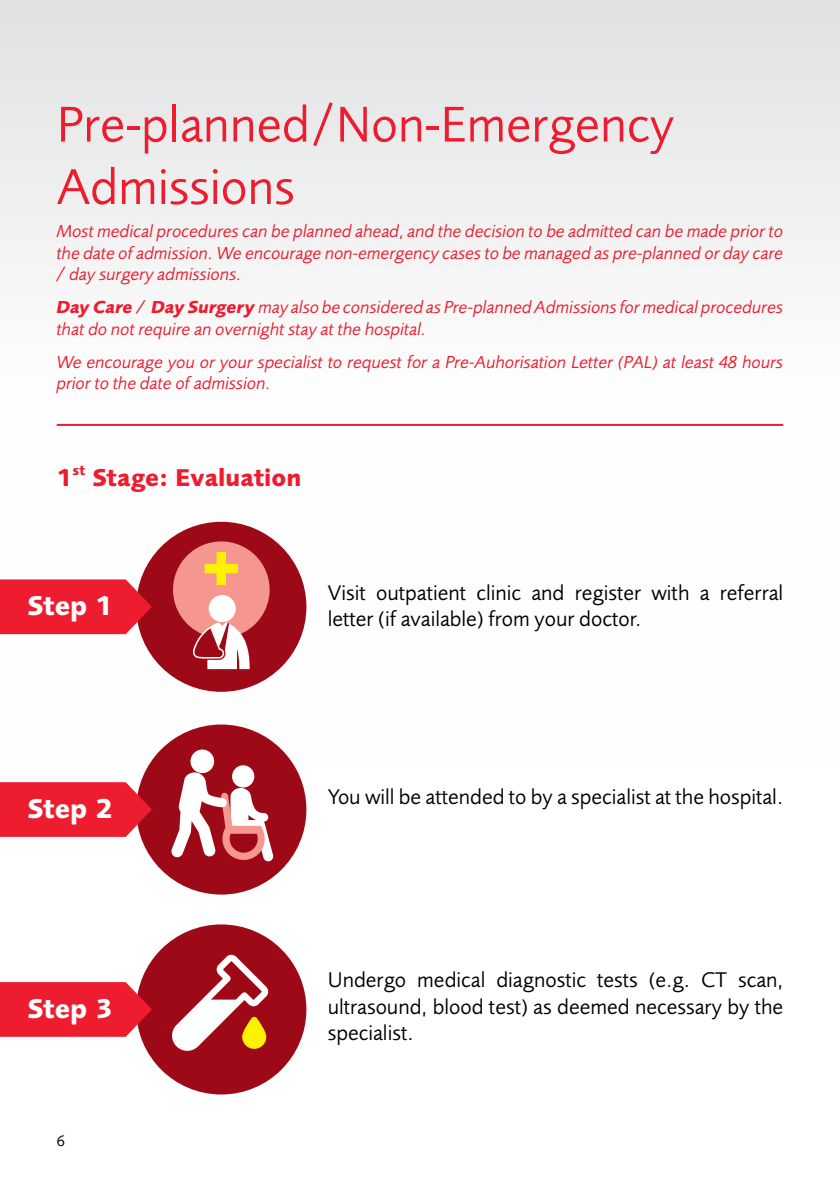
<style>
.page{position:relative;width:840px;height:1191px;background:#fff}
.page>*{position:absolute;margin:0;border:0;box-sizing:border-box;transform-origin:0 0}
.t1{font:52px/62.4px "Pru Sans";color:#ed1c2e}
.t2{font:700 28px "Pru Sans";color:#fff}
.t3{font:700 25.2px "Pru Sans";color:#ed1c2e}
.t4{font:22px/26.4px "Pru Sans";color:#000}
.t5{font:italic 18px/21.6px "Pru Sans";color:#ed1c2e}
.t6{font:16px "Pru Sans";color:#000}
.s1{font-weight:700}
</style>
<div class="page">
<div style="left:0;top:0;width:839px;height:763px;background:linear-gradient(to bottom,#e7e8e8,#fff)"></div>
<hr style="left:57px;top:424px;width:725px;height:2px;background:#ed1c2e">
<div style="left:136px;top:522px;width:170px;height:170px;background:#9e0917;border-radius:50%"></div>
<svg style="left:173px;top:541px;width:96px;height:128px"></svg>
<svg style="left:0;top:579px;width:152px;height:55px;background:#e82132"></svg>
<div style="left:136px;top:724px;width:170px;height:170px;background:#9e0917;border-radius:50%"></div>
<div style="left:232px;top:765px;width:22px;height:22px;background:#fff;border-radius:50%"></div>
<div style="left:190px;top:749px;width:24px;height:24px;background:#fff;border-radius:50%"></div>
<svg style="left:171px;top:772px;width:102px;height:90px"></svg>
<svg style="left:0;top:782px;width:152px;height:55px;background:#e82032"></svg>
<div style="left:136px;top:924px;width:170px;height:170px;background:#9e0917;border-radius:50%"></div>
<svg style="left:172px;top:954px;width:97px;height:96px"></svg>
<svg style="left:0;top:982px;width:152px;height:54px;background:#e81f31"></svg>
<h1 class="t1" style="left:57px;top:93px;width:618px">Pre-planned/Non-Emergency<br>Admissions</h1>
<p class="t5" style="left:57px;top:220px;width:727px;text-align:justify">Most medical procedures can be planned ahead, and the decision to be admitted can be made prior to the date of admission. We encourage non-emergency cases to be managed as pre-planned or day care / day surgery admissions.</p>
<p class="t5" style="left:57px;top:296px;width:727px"><span class="s1">Day Care / Day Surgery</span> may also be considered as Pre-planned Admissions for medical procedures that do not require an overnight stay at the hospital.</p>
<p class="t5" style="left:57px;top:351px;width:727px">We encourage you or your specialist to request for a Pre-Auhorisation Letter (PAL) at least 48 hours prior to the date of admission.</p>
<h3 class="t3" style="left:57px;top:462px;width:246px">1<sup>st</sup> Stage: Evaluation</h3>
<h2 class="t2" style="left:27px;top:589px;width:87px">Step 1</h2>
<p class="t4" style="left:327px;top:579px;width:456px">Visit outpatient clinic and register with a referral letter (if available) from your doctor.</p>
<h2 class="t2" style="left:27px;top:792px;width:87px">Step 2</h2>
<h2 class="t2" style="left:27px;top:992px;width:87px">Step 3</h2>
<p class="t6" style="left:57px;top:1131px;width:10px">6</p>
<p class="t4" style="left:327px;top:783px;width:456px">You will be attended to by a specialist at the hospital.</p>
<p class="t4" style="left:327px;top:966px;width:456px;text-align:justify">Undergo medical diagnostic tests (e.g. CT scan, ultrasound, blood test) as deemed necessary by the specialist.</p>
</div>
